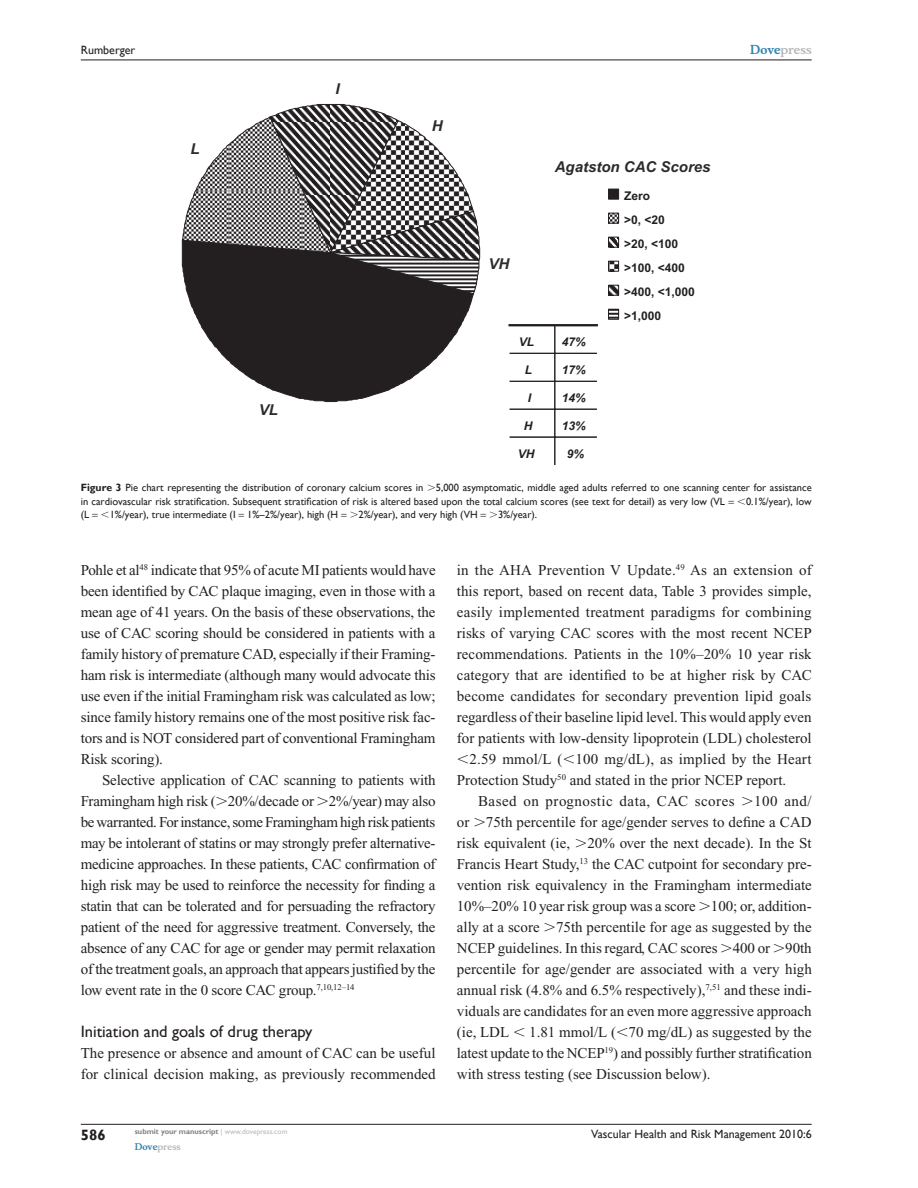
<style>
.page{position:relative;width:918px;height:1188px;background:#fff}
.page>*{position:absolute;margin:0;border:0;box-sizing:border-box;transform-origin:0 0}
.t1{font:16.5px "Gill Sans";color:#231f20}
.t2{font:15px/21px "Times New Roman";color:#231f20;text-align:justify}
.t3{font:italic 700 15px "Arial";color:#2c2a2b}
.t4{font:700 15px "Gill Sans";color:#231f20}
.t5{font:12px "Gill Sans";color:#231f20}
.t6{font:700 12px/24px "Arial";color:#231f20}
.t7{font:italic 700 12px "Arial";color:#231f20}
.t8{font:700 12px "Musee";color:#b8b9bc}
.t9{font:10.5px/13.5px "Gill Sans";color:#231f20;text-align:justify}
.t10{font:700 9px "Musee";color:#b8b9bc}
.t11{font:700 7.5px "Gill Sans";color:#808285}
.s1{color:#3485ae}
.s2{font-weight:700}
.s3{font-family:"Mathematical Pi One"}
.s4{font-weight:400;color:#b8b9bc}
</style>
<div class="page">
<hr style="left:81px;top:1124px;width:731px;height:1px;background:#231f20">
<hr style="left:81px;top:60px;width:731px;height:1px;background:#231f20">
<svg style="left:187px;top:295px;width:287px;height:107px"></svg>
<svg style="left:182px;top:104px;width:298px;height:191px"></svg>
<div style="left:608px;top:189px;width:11px;height:11px;background:#231f20;border:1px solid #231f20"></div>
<svg style="left:608px;top:213px;width:11px;height:11px"></svg>
<svg style="left:608px;top:237px;width:11px;height:11px"></svg>
<svg style="left:608px;top:261px;width:11px;height:11px"></svg>
<svg style="left:608px;top:285px;width:11px;height:11px"></svg>
<svg style="left:608px;top:309px;width:11px;height:11px"></svg>
<hr style="left:510px;top:324px;width:87px;height:2px;background:#231f20">
<hr style="left:510px;top:353px;width:87px;height:1px;background:#231f20">
<hr style="left:510px;top:381px;width:87px;height:1px;background:#231f20">
<hr style="left:510px;top:409px;width:87px;height:1px;background:#231f20">
<hr style="left:510px;top:437px;width:87px;height:1px;background:#231f20">
<hr style="left:554px;top:325px;width:1px;height:140px;background:#231f20">
<p class="t5" style="left:81px;top:43px;width:56px">Rumberger</p>
<p class="t3" style="left:191px;top:139px;width:11px">L</p>
<p class="t3" style="left:336px;top:79px;width:6px">I</p>
<p class="t3" style="left:259px;top:401px;width:21px">VL</p>
<p class="t3" style="left:432px;top:117px;width:12px">H</p>
<p class="t8" style="left:750px;top:43px;width:63px"><span class="s1">Dove</span>press</p>
<p class="t3" style="left:489px;top:254px;width:22px">VH</p>
<p class="t3" style="left:555px;top:158px;width:157px">Agatston CAC Scores</p>
<p class="t7" style="left:519px;top:334px;width:17px">VL</p>
<p class="t7" style="left:562px;top:334px;width:26px">47%</p>
<p class="t7" style="left:525px;top:363px;width:9px">L</p>
<p class="t7" style="left:562px;top:363px;width:26px">17%</p>
<p class="t7" style="left:528px;top:390px;width:5px">I</p>
<p class="t7" style="left:562px;top:390px;width:26px">14%</p>
<p class="t7" style="left:524px;top:418px;width:10px">H</p>
<p class="t7" style="left:562px;top:418px;width:26px">13%</p>
<p class="t7" style="left:518px;top:446px;width:18px">VH</p>
<p class="t7" style="left:567px;top:446px;width:19px">9%</p>
<p class="t6" style="left:624px;top:184px;width:72px">Zero<br>&gt;0, &lt;20<br>&gt;20, &lt;100 &gt;100, &lt;400 &gt;400, &lt;1,000 &gt;1,000</p>
<p class="t9" style="left:81px;top:481px;width:732px"><span class="s2">Figure 3</span> Pie chart representing the distribution of coronary calcium scores in <span class="s3">.</span>5,000 asymptomatic, middle aged adults referred to one scanning center for assistance in cardiovascular risk stratification. Subsequent stratification of risk is altered based upon the total calcium scores (see text for detail) as very low (VL <span class="s3">,</span>0.1%/year), low (L <span class="s3">,</span>1%/year), true intermediate (I 1%–2%/year), high (H <span class="s3">.</span>2%/year), and very high (VH <span class="s3">.</span>3%/year).</p>
<p class="t2" style="left:81px;top:560px;width:356px">Pohle et al<sup>48</sup> indicate that 95% of acute MI patients would have been identified by CAC plaque imaging, even in those with a mean age of 41 years. On the basis of these observations, the use of CAC scoring should be considered in patients with a family history of premature CAD, especially if their Framing&shy;ham risk is intermediate (although many would advocate this use even if the initial Framingham risk was calculated as low; since family history remains one of the most positive risk fac&shy;tors and is NOT considered part of conventional Framingham Risk scoring).</p>
<p class="t2" style="left:81px;top:770px;width:356px;text-indent:21px">Selective application of CAC scanning to patients with Framingham high risk (<span class="s3">.</span>20%/decade or <span class="s3">.</span>2%/year) may also be warranted. For instance, some Framingham high risk patients may be intolerant of statins or may strongly prefer alternative&shy;medicine approaches. In these patients, CAC confirmation of high risk may be used to reinforce the necessity for finding a statin that can be tolerated and for persuading the refractory patient of the need for aggressive treatment. Conversely, the absence of any CAC for age or gender may permit relaxation of the treatment goals, an approach that appears justified by the low event rate in the 0 score CAC group.<sup>7,10,12–14</sup></p>
<p class="t1" style="left:81px;top:1022px;width:233px">Initiation and goals of drug therapy</p>
<p class="t2" style="left:81px;top:1043px;width:357px">The presence or absence and amount of CAC can be useful for clinical decision making, as previously recommended</p>
<p class="t2" style="left:457px;top:560px;width:357px">in the AHA Prevention V Update.<sup>49</sup> As an extension of this report, based on recent data, Table 3 provides simple, easily implemented treatment paradigms for combining risks of varying CAC scores with the most recent NCEP recommendations. Patients in the 10%–20% 10 year risk category that are identified to be at higher risk by CAC become candidates for secondary prevention lipid goals regardless of their baseline lipid level. This would apply even for patients with low-density lipoprotein (LDL) cholesterol <span class="s3">,</span>2.59 mmol/L (<span class="s3">,</span>100 mg/dL), as implied by the Heart Protection Study<sup>50</sup> and stated in the prior NCEP report.</p>
<p class="t2" style="left:457px;top:791px;width:357px;text-indent:21px">Based on prognostic data, CAC scores <span class="s3">.</span>100 and/ or <span class="s3">.</span>75th percentile for age/gender serves to define a CAD risk equivalent (ie, <span class="s3">.</span>20% over the next decade). In the St Francis Heart Study,<sup>13</sup> the CAC cutpoint for secondary pre&shy;vention risk equivalency in the Framingham intermediate 10%–20% 10 year risk group was a score <span class="s3">.</span>100; or, addition&shy;ally at a score <span class="s3">.</span>75th percentile for age as suggested by the NCEP guidelines. In this regard, CAC scores <span class="s3">.</span>400 or <span class="s3">.</span>90th percentile for age/gender are associated with a very high annual risk (4.8% and 6.5% respectively),<sup>7,51</sup> and these indi&shy;viduals are candidates for an even more aggressive approach (ie, LDL <span class="s3">,</span> 1.81 mmol/L (<span class="s3">,</span>70 mg/dL) as suggested by the latest update to the NCEP<sup>19</sup>) and possibly further stratification with stress testing (see Discussion below).</p>
<p class="t4" style="left:81px;top:1126px;width:26px">586</p>
<p class="t11" style="left:135px;top:1127px;width:154px">submit your manuscript <span class="s4">| www.dovepress.com</span></p>
<p class="t10" style="left:135px;top:1141px;width:48px"><span class="s1">Dove</span>press</p>
<p class="t5" style="left:591px;top:1127px;width:222px">Vascular Health and Risk Management 2010:6</p>
</div>
